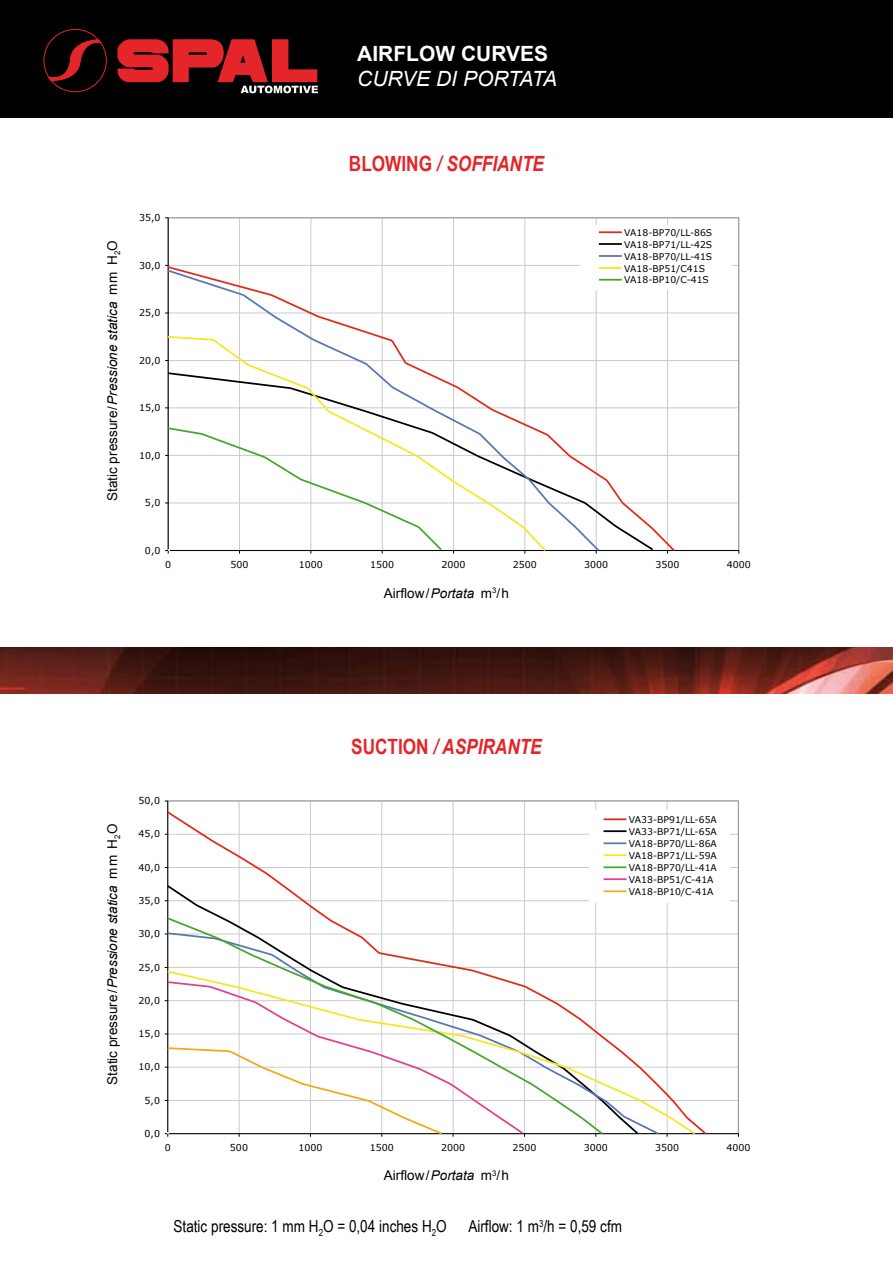
<style>
.page{position:relative;width:893px;height:1263px;background:#fff}
.page>*{position:absolute;margin:0;border:0;box-sizing:border-box;transform-origin:0 0}
.t1{font:italic 700 21px "Arial Narrow";color:#e42529}
.t2{font:italic 21px "Arial";color:#fff}
.t3{font:700 21px "Arial";color:#fff}
.t4{font:16.5px "Arial Narrow";color:#000}
.t5{font:13.5px "Arial";color:#000}
.t6{font:9.45px "Verdana";color:#000}
.t7{font:9.3px/12px "Verdana";color:#000}
.s1{font-style:italic}
.s2{font-style:normal}
</style>
<div class="page">
<div style="left:0;top:0;width:893px;height:118px;background:#000"></div>
<img style="left:0;top:648px;width:893px;height:45px">
<div style="left:43px;top:29px;width:64px;height:63px;border:1px solid #e42529;border-radius:50%"></div>
<svg style="left:47px;top:39px;width:55px;height:42px"></svg>
<svg style="left:117px;top:39px;width:201px;height:54px"></svg>
<hr style="left:168px;top:1100px;width:570px;height:1px;background:#cbcbcb">
<hr style="left:168px;top:1067px;width:570px;height:1px;background:#cbcbcb">
<hr style="left:168px;top:1034px;width:570px;height:1px;background:#cbcbcb">
<hr style="left:168px;top:1000px;width:570px;height:1px;background:#cbcbcb">
<hr style="left:168px;top:967px;width:570px;height:1px;background:#cbcbcb">
<hr style="left:168px;top:934px;width:570px;height:1px;background:#cbcbcb">
<hr style="left:168px;top:900px;width:570px;height:1px;background:#cbcbcb">
<hr style="left:168px;top:867px;width:570px;height:1px;background:#cbcbcb">
<hr style="left:168px;top:834px;width:570px;height:1px;background:#cbcbcb">
<hr style="left:239px;top:801px;width:1px;height:332px;background:#cbcbcb">
<hr style="left:310px;top:801px;width:1px;height:332px;background:#cbcbcb">
<hr style="left:381px;top:801px;width:1px;height:332px;background:#cbcbcb">
<hr style="left:453px;top:801px;width:1px;height:332px;background:#cbcbcb">
<hr style="left:524px;top:801px;width:1px;height:332px;background:#cbcbcb">
<hr style="left:595px;top:801px;width:1px;height:332px;background:#cbcbcb">
<hr style="left:667px;top:801px;width:1px;height:332px;background:#cbcbcb">
<hr style="left:168px;top:801px;width:1px;height:333px;background:#000">
<hr style="left:168px;top:1133px;width:570px;height:1px;background:#000">
<svg style="left:168px;top:810px;width:540px;height:323px"></svg>
<svg style="left:168px;top:883px;width:472px;height:48px"></svg>
<svg style="left:604px;top:931px;width:56px;height:38px"></svg>
<svg style="left:604px;top:969px;width:93px;height:164px"></svg>
<svg style="left:168px;top:916px;width:436px;height:217px"></svg>
<svg style="left:168px;top:980px;width:357px;height:153px"></svg>
<svg style="left:165px;top:1046px;width:279px;height:91px"></svg>
<div style="left:589px;top:810px;width:141px;height:93px;background:#fff"></div>
<hr style="left:604px;top:818px;width:22px;height:2px;background:#e32a18">
<hr style="left:604px;top:830px;width:22px;height:2px;background:#000">
<hr style="left:604px;top:842px;width:22px;height:2px;background:#5776b4">
<hr style="left:604px;top:854px;width:22px;height:2px;background:#f5e722">
<hr style="left:604px;top:866px;width:22px;height:2px;background:#46a72a">
<hr style="left:604px;top:878px;width:22px;height:2px;background:#e63f8d">
<hr style="left:604px;top:890px;width:22px;height:2px;background:#f6a717">
<hr style="left:168px;top:503px;width:571px;height:1px;background:#cbcbcb">
<hr style="left:168px;top:455px;width:571px;height:1px;background:#cbcbcb">
<hr style="left:168px;top:408px;width:571px;height:1px;background:#cbcbcb">
<hr style="left:168px;top:360px;width:571px;height:1px;background:#cbcbcb">
<hr style="left:168px;top:313px;width:571px;height:1px;background:#cbcbcb">
<hr style="left:168px;top:265px;width:571px;height:1px;background:#cbcbcb">
<hr style="left:239px;top:218px;width:1px;height:332px;background:#cbcbcb">
<hr style="left:311px;top:218px;width:1px;height:332px;background:#cbcbcb">
<hr style="left:382px;top:218px;width:1px;height:332px;background:#cbcbcb">
<hr style="left:453px;top:218px;width:1px;height:332px;background:#cbcbcb">
<hr style="left:525px;top:218px;width:1px;height:332px;background:#cbcbcb">
<hr style="left:596px;top:218px;width:1px;height:332px;background:#cbcbcb">
<hr style="left:667px;top:218px;width:1px;height:332px;background:#cbcbcb">
<hr style="left:739px;top:218px;width:1px;height:332px;background:#cbcbcb">
<hr style="left:168px;top:218px;width:1px;height:332px;background:#000">
<hr style="left:168px;top:550px;width:571px;height:1px;background:#000">
<svg style="left:601px;top:407px;width:54px;height:143px"></svg>
<svg style="left:168px;top:268px;width:433px;height:282px"></svg>
<svg style="left:168px;top:335px;width:379px;height:215px"></svg>
<svg style="left:165px;top:426px;width:279px;height:128px"></svg>
<div style="left:580px;top:225px;width:152px;height:65px;background:#fff"></div>
<hr style="left:599px;top:231px;width:23px;height:2px;background:#e32a18">
<hr style="left:599px;top:243px;width:23px;height:2px;background:#000">
<hr style="left:599px;top:255px;width:23px;height:2px;background:#5776b4">
<hr style="left:599px;top:267px;width:23px;height:2px;background:#f5e722">
<hr style="left:599px;top:279px;width:23px;height:2px;background:#46a72a">
<h1 class="t3" style="left:357px;top:41px;width:192px">AIRFLOW CURVES</h1>
<h1 class="t2" style="left:357px;top:67px;width:201px">CURVE DI PORTATA</h1>
<h3 class="t5" style="left:105px;top:501px;width:262px;rotate:-90deg">Static pressure/<span class="s1">Pressione statica</span> mm H O<sub>2</sub></h3>
<p class="t6" style="left:139px;top:212px;width:23px">35,0</p>
<p class="t6" style="left:139px;top:259px;width:23px">30,0</p>
<p class="t6" style="left:139px;top:307px;width:23px">25,0</p>
<p class="t6" style="left:139px;top:354px;width:23px">20,0</p>
<p class="t6" style="left:139px;top:402px;width:23px">15,0</p>
<p class="t6" style="left:139px;top:449px;width:23px">10,0</p>
<p class="t6" style="left:145px;top:497px;width:17px">5,0</p>
<p class="t6" style="left:145px;top:544px;width:17px">0,0</p>
<h1 class="t1" style="left:349px;top:152px;width:197px"><span class="s2">BLOWING</span> / SOFFIANTE</h1>
<p class="t7" style="left:624px;top:226px;width:90px">VA18-BP70/LL-86S<br>VA18-BP71/LL-42S<br>VA18-BP70/LL-41S<br>VA18-BP51/C41S<br>VA18-BP10/C-41S</p>
<p class="t6" style="left:165px;top:558px;width:8px">0</p>
<p class="t6" style="left:230px;top:558px;width:20px">500</p>
<p class="t6" style="left:299px;top:558px;width:26px">1000</p>
<p class="t6" style="left:370px;top:558px;width:26px">1500</p>
<p class="t6" style="left:442px;top:558px;width:26px">2000</p>
<p class="t6" style="left:513px;top:558px;width:26px">2500</p>
<p class="t6" style="left:584px;top:558px;width:26px">3000</p>
<p class="t6" style="left:655px;top:558px;width:26px">3500</p>
<p class="t6" style="left:727px;top:558px;width:26px">4000</p>
<h3 class="t5" style="left:384px;top:585px;width:127px">Airflow/<span class="s1">Portata</span> m<sup>3</sup>/h</h3>
<h3 class="t5" style="left:105px;top:1085px;width:262px;rotate:-90deg">Static pressure/<span class="s1">Pressione statica</span> mm H O<sub>2</sub></h3>
<p class="t6" style="left:139px;top:795px;width:23px">50,0</p>
<p class="t6" style="left:139px;top:828px;width:23px">45,0</p>
<p class="t6" style="left:139px;top:861px;width:23px">40,0</p>
<p class="t6" style="left:139px;top:894px;width:23px">35,0</p>
<p class="t6" style="left:139px;top:928px;width:23px">30,0</p>
<p class="t6" style="left:139px;top:961px;width:23px">25,0</p>
<p class="t6" style="left:139px;top:994px;width:23px">20,0</p>
<p class="t6" style="left:139px;top:1028px;width:23px">15,0</p>
<p class="t6" style="left:139px;top:1061px;width:23px">10,0</p>
<p class="t6" style="left:145px;top:1094px;width:17px">5,0</p>
<p class="t6" style="left:145px;top:1127px;width:17px">0,0</p>
<h1 class="t1" style="left:351px;top:734px;width:192px"><span class="s2">SUCTION</span> / ASPIRANTE</h1>
<p class="t7" style="left:629px;top:813px;width:90px">VA33-BP91/LL-65A<br>VA33-BP71/LL-65A<br>VA18-BP70/LL-86A<br>VA18-BP71/LL-59A<br>VA18-BP70/LL-41A<br>VA18-BP51/C-41A<br>VA18-BP10/C-41A</p>
<p class="t6" style="left:165px;top:1141px;width:8px">0</p>
<p class="t6" style="left:230px;top:1141px;width:20px">500</p>
<p class="t6" style="left:298px;top:1141px;width:26px">1000</p>
<p class="t6" style="left:370px;top:1141px;width:26px">1500</p>
<p class="t6" style="left:441px;top:1141px;width:26px">2000</p>
<p class="t6" style="left:512px;top:1141px;width:26px">2500</p>
<p class="t6" style="left:584px;top:1141px;width:26px">3000</p>
<p class="t6" style="left:655px;top:1141px;width:26px">3500</p>
<p class="t6" style="left:726px;top:1141px;width:26px">4000</p>
<h3 class="t5" style="left:384px;top:1168px;width:127px">Airflow/<span class="s1">Portata</span> m<sup>3</sup>/h</h3>
<h2 class="t4" style="left:174px;top:1217px;width:275px">Static pressure: 1 mm H<sub>2</sub>O = 0,04 inches H<sub>2</sub>O</h2>
<h2 class="t4" style="left:468px;top:1217px;width:155px">Airflow: 1 m<sup>3</sup>/h = 0,59 cfm</h2>
</div>
